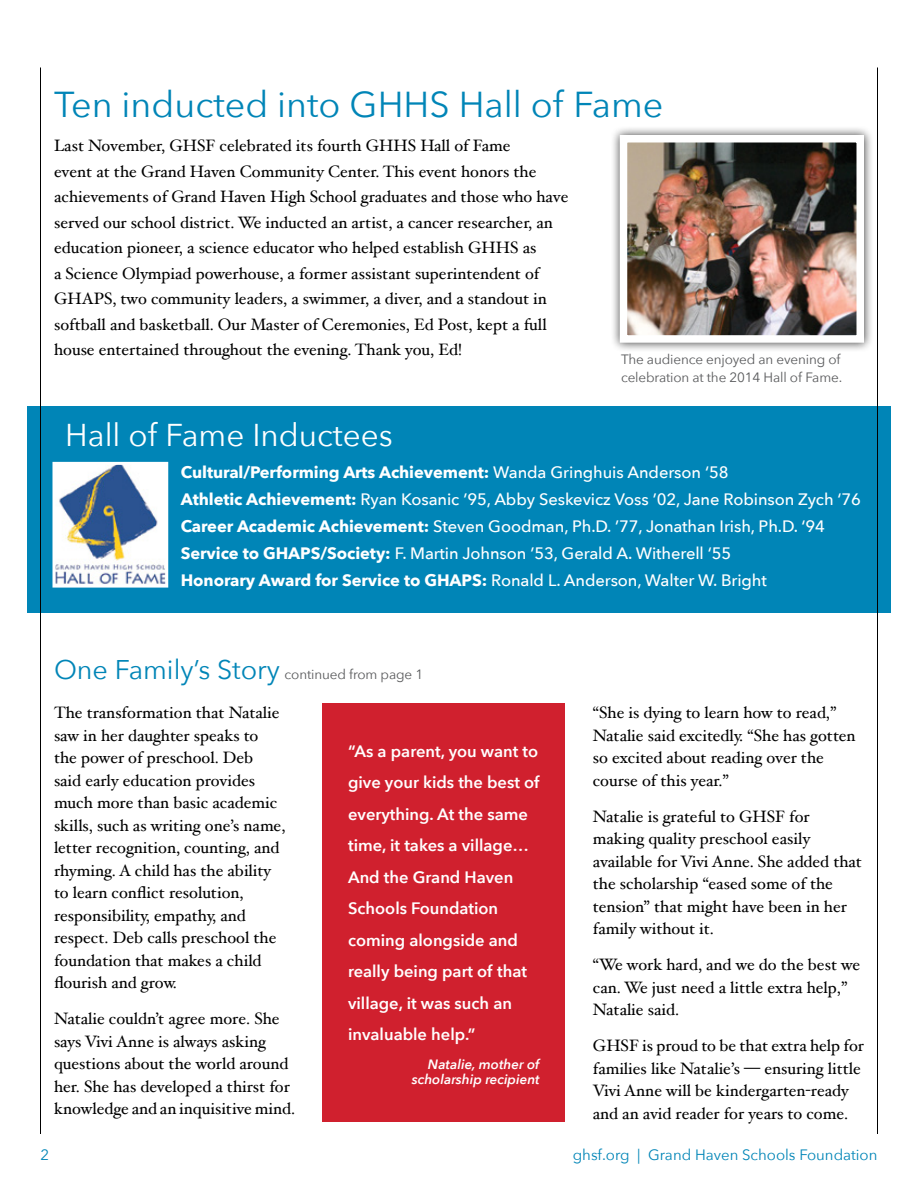
<style>
.page{position:relative;width:918px;height:1188px;background:#fff}
.page>*{position:absolute;margin:0;border:0;box-sizing:border-box;transform-origin:0 0}
.t1{font:36px "Avenir Next";color:#0085b7}
.t2{font:31.5px "Avenir Next";color:#fff}
.t3{font:16.5px/22.5px "Hoefler Text";color:#000}
.t4{font:500 16.5px/27px "Avenir Next";letter-spacing:-.005em;color:#fff}
.t5{font:600 16.5px/31.5px "Avenir Next";color:#fff}
.t6{font:15px "Avenir Next";color:#0085b7}
.t7{font:13.5px/18px "Avenir Next";letter-spacing:-.01em;color:#58595b}
.t8{font:italic 600 13.5px/15px "Avenir Next";color:#fff;text-align:right}
.s1{font-weight:700}
.s2{font-size:27px;color:#0085b7}
</style>
<div class="page">
<div style="left:27px;top:406px;width:864px;height:206px;background:#0085b7"></div>
<hr style="left:40px;top:68px;width:1px;height:1066px;background:#000">
<hr style="left:877px;top:68px;width:1px;height:1066px;background:#000">
<div style="left:322px;top:703px;width:243px;height:418px;background:#d0202e"></div>
<div style="left:610px;top:125px;width:263px;height:228px;background:#000;opacity:.75"></div>
<img style="left:629px;top:144px;width:226px;height:190px">
<div style="left:620px;top:135px;width:244px;height:208px;border:8px solid #fff"></div>
<img style="left:56px;top:466px;width:108px;height:118px">
<div style="left:52px;top:462px;width:116px;height:126px;border:3px solid #fff"></div>
<h1 class="t1" style="left:54px;top:83px;width:611px">Ten inducted into GHHS Hall of Fame</h1>
<p class="t3" style="left:54px;top:133px;width:516px;line-height:25.5px">Last November, GHSF celebrated its fourth GHHS Hall of Fame<br>event at the Grand Haven Community Center. This event honors the achievements of Grand Haven High School graduates and those who have served our school district. We inducted an artist, a cancer researcher, an education pioneer, a science educator who helped establish GHHS as<br>a Science Olympiad powerhouse, a former assistant superintendent of GHAPS, two community leaders, a swimmer, a diver, and a standout in softball and basketball. Our Master of Ceremonies, Ed Post, kept a full house entertained throughout the evening. Thank you, Ed!</p>
<h2 class="t2" style="left:65px;top:416px;width:329px">Hall of Fame Inductees</h2>
<p class="t7" style="left:621px;top:350px;width:223px">The audience enjoyed an evening of celebration at the 2014 Hall of Fame.</p>
<p class="t4" style="left:181px;top:459px;width:682px"><span class="s1">Cultural/Performing Arts Achievement:</span> Wanda Gringhuis Anderson ‘58<br><span class="s1">Athletic Achievement:</span> Ryan Kosanic ’95, Abby Seskevicz Voss ’02, Jane Robinson Zych ‘76<br><span class="s1">Career Academic Achievement:</span> Steven Goodman, Ph.D. ’77, Jonathan Irish, Ph.D. ‘94<br><span class="s1">Service to GHAPS/Society:</span> F. Martin Johnson ’53, Gerald A. Witherell ‘55<br><span class="s1">Honorary Award for Service to GHAPS:</span> Ronald L. Anderson, Walter W. Bright</p>
<p class="t7" style="left:54px;top:665px;width:371px"><span class="s2">One Family’s Story</span> continued from page 1</p>
<p class="t3" style="left:54px;top:701px;width:233px">The transformation that Natalie saw in her daughter speaks to the power of preschool. Deb<br>said early education provides much more than basic academic skills, such as writing one’s name, letter recognition, counting, and rhyming. A child has the ability to learn conflict resolution, responsibility, empathy, and respect. Deb calls preschool the foundation that makes a child flourish and grow.</p>
<p class="t3" style="left:54px;top:1007px;width:243px">Natalie couldn’t agree more. She says Vivi Anne is always asking questions about the world around her. She has developed a thirst for knowledge and an inquisitive mind.</p>
<p class="t5" style="left:348px;top:735px;width:193px">“As a parent, you want to give your kids the best of everything. At the same time, it takes a village…<br>And the Grand Haven<br>Schools Foundation coming alongside and really being part of that village, it was such an invaluable help.”</p>
<p class="t8" style="left:412px;top:1056px;width:130px">Natalie, mother of scholarship recipient</p>
<p class="t3" style="left:593px;top:701px;width:264px">“She is dying to learn how to read,”<br>Natalie said excitedly. “She has gotten so excited about reading over the course of this year.”</p>
<p class="t3" style="left:593px;top:805px;width:271px">Natalie is grateful to GHSF for making quality preschool easily available for Vivi Anne. She added that the scholarship “eased some of the tension” that might have been in her family without it.</p>
<p class="t3" style="left:593px;top:953px;width:269px">“We work hard, and we do the best we can. We just need a little extra help,”<br>Natalie said.</p>
<p class="t3" style="left:593px;top:1034px;width:273px">GHSF is proud to be that extra help for families like Natalie’s — ensuring little Vivi Anne will be kindergarten-ready and an avid reader for years to come.</p>
<p class="t6" style="left:40px;top:1146px;width:10px">2</p>
<p class="t6" style="left:573px;top:1146px;width:306px">ghsf.org | Grand Haven Schools Foundation</p>
</div>
